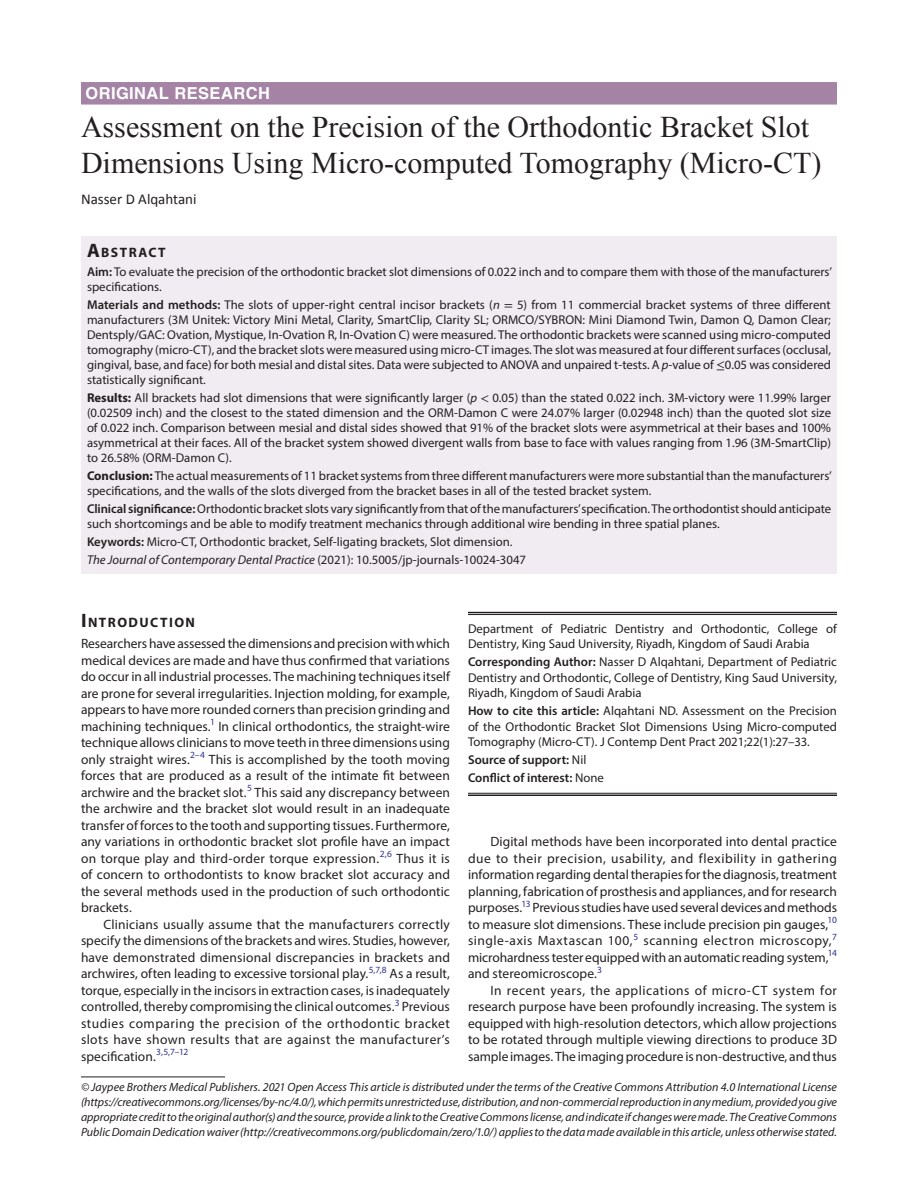
<style>
.page{position:relative;width:918px;height:1188px;background:#fff}
.page>*{position:absolute;margin:0;border:0;box-sizing:border-box;transform-origin:0 0}
.t1{font:30px/36px "Times New Roman";color:#231f20}
.JCDP-ART{font:700 16.5px "Helvetica LT Std";letter-spacing:.025em;color:#fff}
.AuthorName{font:15px "Calibri";color:#231f20}
.Head-1-first{font:700 13.65px "Myriad Pro";letter-spacing:.105em;color:#231f20}
.AbstractTitle{font:700 13.65px "Myriad Pro";letter-spacing:.105em;color:#231f20}
.Para-Indent{font:13.5px/16.5px "Myriad Pro";color:#231f20;text-align:justify}
.Para-NoIndent{font:13.5px/16.5px "Myriad Pro";letter-spacing:.005em;color:#231f20;text-align:justify}
.Keywords{font:12.75px/15px "Myriad Pro";color:#231f20}
.Corollary-Para{font:12.75px/15.3px "Myriad Pro";color:#231f20;text-align:justify}
.Affiliation-first{font:12.75px/15.3px "Myriad Pro";color:#231f20}
.JT_DOI{font:italic 12.75px "Myriad Pro";color:#231f20}
.Corollary-Para-2{font:600 12.75px "Myriad Pro";color:#231f20}
.FootNote{font:italic 12px/15px "Myriad Pro";color:#231f20;text-align:justify}
.s1{font-size:19.5px}
.s2{font-weight:600}
.s3{font-style:italic}
.s4{font-family:"STIX General"}
.s5{font-weight:700}
.s6{font-style:normal}
.s7{font-weight:400}
</style>
<div class="page">
<div style="left:81px;top:82px;width:756px;height:23px;background:#a483a5"></div>
<div style="left:81px;top:236px;width:756px;height:26px;background:#f0ecf1"></div>
<div style="left:81px;top:261px;width:756px;height:39px;background:#f0ecf1"></div>
<div style="left:81px;top:294px;width:756px;height:99px;background:#f0ecf1"></div>
<div style="left:81px;top:387px;width:756px;height:84px;background:#f0ecf1"></div>
<div style="left:81px;top:465px;width:756px;height:39px;background:#f0ecf1"></div>
<div style="left:81px;top:498px;width:756px;height:39px;background:#f0ecf1"></div>
<div style="left:81px;top:531px;width:756px;height:24px;background:#f0ecf1"></div>
<div style="left:81px;top:549px;width:756px;height:24px;background:#f0ecf1"></div>
<hr style="left:468px;top:612px;width:369px;height:1px;background:#231f20">
<hr style="left:468px;top:614px;width:369px;height:1px;background:#231f20">
<hr style="left:468px;top:793px;width:369px;height:1px;background:#231f20">
<hr style="left:468px;top:795px;width:369px;height:1px;background:#231f20">
<hr style="left:81px;top:1077px;width:144px;height:1px;background:#231f20">
<p class="JCDP-ART" style="left:86px;top:83px;width:186px">ORIGINAL RESEARCH</p>
<p class="t1" style="left:81px;top:108px;width:742px">Assessment on the Precision of the Orthodontic Bracket Slot<br>Dimensions Using Micro-computed Tomography (Micro-CT)</p>
<p class="AuthorName" style="left:81px;top:190px;width:117px">Nasser D Alqahtani</p>
<p class="AbstractTitle" style="left:87px;top:243px;width:80px"><span class="s1">A</span>BSTRACT</p>
<p class="Keywords" style="left:87px;top:264px;width:747px"><span class="s2">Aim:</span> To evaluate the precision of the orthodontic bracket slot dimensions of 0.022 inch and to compare them with those of the manufacturers’ specifications.</p>
<p class="Keywords" style="left:87px;top:297px;width:746px;text-align:justify"><span class="s2">Materials and methods:</span> The slots of upper-right central incisor brackets (<span class="s3">n</span> <span class="s4">=</span> 5) from 11 commercial bracket systems of three different manufacturers (3M Unitek: Victory Mini Metal, Clarity, SmartClip, Clarity SL; ORMCO/SYBRON: Mini Diamond Twin, Damon Q, Damon Clear; Dentsply/GAC: Ovation, Mystique, In-Ovation R, In-Ovation C) were measured. The orthodontic brackets were scanned using micro-computed tomography (micro-CT), and the bracket slots were measured using micro-CT images. The slot was measured at four different surfaces (occlusal, gingival, base, and face) for both mesial and distal sites. Data were subjected to ANOVA and unpaired t-tests. A <span class="s3">p</span>-value of <span class="s4">≤</span>0.05 was considered statistically significant.</p>
<p class="Keywords" style="left:87px;top:390px;width:746px;text-align:justify"><span class="s5">Results:</span> All brackets had slot dimensions that were significantly larger (<span class="s3">p</span> <span class="s4">&lt;</span> 0.05) than the stated 0.022 inch. 3M-victory were 11.99% larger (0.02509 inch) and the closest to the stated dimension and the ORM-Damon C were 24.07% larger (0.02948 inch) than the quoted slot size of 0.022 inch. Comparison between mesial and distal sides showed that 91% of the bracket slots were asymmetrical at their bases and 100% asymmetrical at their faces. All of the bracket system showed divergent walls from base to face with values ranging from 1.96 (3M-SmartClip) to 26.58% (ORM-Damon C).</p>
<p class="Keywords" style="left:87px;top:468px;width:746px"><span class="s5">Conclusion:</span> The actual measurements of 11 bracket systems from three different manufacturers were more substantial than the manufacturers’ specifications, and the walls of the slots diverged from the bracket bases in all of the tested bracket system.</p>
<p class="Keywords" style="left:87px;top:501px;width:746px"><span class="s2">Clinical significance:</span> Orthodontic bracket slots vary significantly from that of the manufacturers’specification. The orthodontist should anticipate such shortcomings and be able to modify treatment mechanics through additional wire bending in three spatial planes.</p>
<p class="Keywords" style="left:87px;top:534px;width:427px"><span class="s2">Keywords:</span> Micro-CT, Orthodontic bracket, Self-ligating brackets, Slot dimension.</p>
<p class="JT_DOI" style="left:87px;top:552px;width:441px">The Journal of Contemporary Dental Practice <span class="s6">(2021): 10.5005/jp-journals-10024-3047</span></p>
<p class="Head-1-first" style="left:81px;top:614px;width:116px"><span class="s1">I</span>NTRODUCTION</p>
<p class="Para-NoIndent" style="left:81px;top:635px;width:371px">Researchers have assessed the dimensions and precision with which medical devices are made and have thus confirmed that variations do occur in all industrial processes. The machining techniques itself are prone for several irregularities. Injection molding, for example, appears to have more rounded corners than precision grinding and machining techniques.<sup>1</sup> In clinical orthodontics, the straight-wire technique allows clinicians to move teeth in three dimensions using only straight wires.<sup>2–4</sup> This is accomplished by the tooth moving forces that are produced as a result of the intimate fit between archwire and the bracket slot.<sup>5</sup> This said any discrepancy between the archwire and the bracket slot would result in an inadequate transfer of forces to the tooth and supporting tissues. Furthermore, any variations in orthodontic bracket slot profile have an impact on torque play and third-order torque expression.<sup>2,6</sup> Thus it is of concern to orthodontists to know bracket slot accuracy and the several methods used in the production of such orthodontic brackets.</p>
<p class="Para-Indent" style="left:81px;top:916px;width:371px;text-indent:22px">Clinicians usually assume that the manufacturers correctly specify the dimensions of the brackets and wires. Studies, however, have demonstrated dimensional discrepancies in brackets and archwires, often leading to excessive torsional play.<sup>5,7,8</sup> As a result, torque, especially in the incisors in extraction cases, is inadequately controlled, thereby compromising the clinical outcomes.<sup>3</sup> Previous studies comparing the precision of the orthodontic bracket slots have shown results that are against the manufacturer’s specification.<sup>3,5,7–12</sup></p>
<p class="Affiliation-first" style="left:468px;top:621px;width:370px">Department of Pediatric Dentistry and Orthodontic, College of<br>Dentistry, King Saud University, Riyadh, Kingdom of Saudi Arabia</p>
<p class="Corollary-Para" style="left:468px;top:654px;width:371px"><span class="s2">Corresponding Author:</span> Nasser D Alqahtani, Department of Pediatric Dentistry and Orthodontic, College of Dentistry, King Saud University, Riyadh, Kingdom of Saudi Arabia</p>
<p class="Corollary-Para" style="left:468px;top:703px;width:370px"><span class="s2">How to cite this article:</span> Alqahtani ND. Assessment on the Precision of the Orthodontic Bracket Slot Dimensions Using Micro-computed Tomography (Micro-CT). J Contemp Dent Pract 2021;22(1):27–33.</p>
<p class="Corollary-Para-2" style="left:468px;top:752px;width:120px">Source of support: <span class="s7">Nil</span></p>
<p class="Corollary-Para-2" style="left:468px;top:770px;width:137px">Conflict of interest: <span class="s7">None</span></p>
<p class="Para-Indent" style="left:468px;top:833px;width:371px;text-indent:22px">Digital methods have been incorporated into dental practice due to their precision, usability, and flexibility in gathering information regarding dental therapies for the diagnosis, treatment planning, fabrication of prosthesis and appliances, and for research purposes.<sup>13</sup> Previous studies have used several devices and methods to measure slot dimensions. These include precision pin gauges,<sup>10 </sup>single-axis Maxtascan 100,<sup>5</sup> scanning electron microscopy,<sup>7 </sup>microhardness tester equipped with an automatic reading system,<sup>14 </sup>and stereomicroscope.<sup>3</sup></p>
<p class="Para-Indent" style="left:468px;top:982px;width:371px;text-indent:22px">In recent years, the applications of micro-CT system for research purpose have been profoundly increasing. The system is equipped with high-resolution detectors, which allow projections to be rotated through multiple viewing directions to produce 3D sample images. The imaging procedure is non-destructive, and thus</p>
<p class="FootNote" style="left:81px;top:1079px;width:758px">© Jaypee Brothers Medical Publishers. 2021 Open Access This article is distributed under the terms of the Creative Commons Attribution 4.0 International License (https://creativecommons.org/licenses/by-nc/4.0/), which permits unrestricted use, distribution, and non-commercial reproduction in any medium, provided you give appropriate credit to the original author(s) and the source, provide a link to the Creative Commons license, and indicate if changes were made. The Creative Commons Public Domain Dedication waiver (http://creativecommons.org/publicdomain/zero/1.0/) applies to the data made available in this article, unless otherwise stated.</p>
</div>
